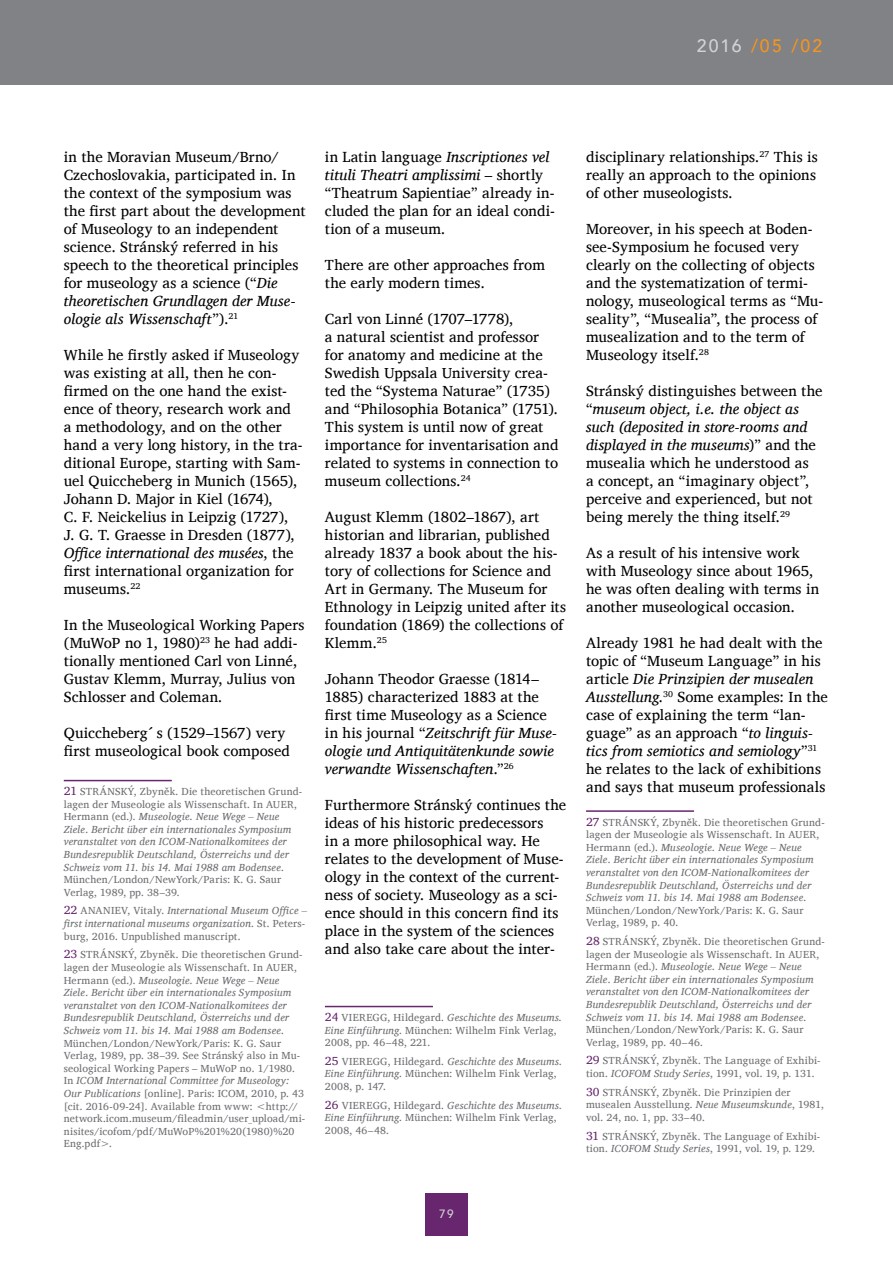
<style>
.page{position:relative;width:893px;height:1263px;background:#fff}
.page>*{position:absolute;margin:0;border:0;box-sizing:border-box;transform-origin:0 0}
.t1{font:500 18px "Avenir";letter-spacing:.125em;color:#f7941e}
.t2{font:15px/18px "Charis SIL";letter-spacing:.005em;color:#000}
.t3{font:500 12px "Avenir";color:#d1d3d4}
.t4{font:10.5px/12.6px "Charis SIL";letter-spacing:.015em;color:#6d6e71}
.t5{font:italic 10.5px/12.6px "Charis SIL";letter-spacing:.025em;color:#6d6e71}
.s1{color:#d1d3d4}
.s2{font-style:italic}
.s3{font-style:normal;font-size:12px;color:#68266f}
.s4{font-style:normal}
.s5{font-size:12px;color:#68266f}
</style>
<div class="page">
<div style="left:0;top:0;width:893px;height:85px;background:#808285"></div>
<div style="left:425px;top:1193px;width:43px;height:42px;background:#68266f"></div>
<hr style="left:64px;top:780px;width:108px;height:1px;background:#68266f">
<hr style="left:325px;top:1006px;width:108px;height:1px;background:#68266f">
<hr style="left:586px;top:810px;width:108px;height:2px;background:#68266f">
<p class="t1" style="left:697px;top:30px;width:127px"><span class="s1">2016</span> /05 /02</p>
<p class="t2" style="left:64px;top:148px;width:243px">in the Moravian Museum/Brno/ Czechoslovakia, participated in. In the context of the symposium was the first part about the development of Museology to an independent science. Stránský referred in his speech to the theoretical principles for museology as a science (“<span class="s2">Die theoretischen Grundlagen der Muse&shy;ologie als Wissenschaft</span>”).<sup>21</sup></p>
<p class="t2" style="left:64px;top:346px;width:240px">While he firstly asked if Museology was existing at all, then he con&shy;firmed on the one hand the exist&shy;ence of theory, research work and<br>a methodology, and on the other hand a very long history, in the tra&shy;ditional Europe, starting with Sam&shy;uel Quiccheberg in Munich (1565),<br>Johann D. Major in Kiel (1674),<br>C. F. Neickelius in Leipzig (1727),<br>J. G. T. Graesse in Dresden (1877),<br><span class="s2">Office international des musées</span>, the first international organization for museums.<sup>22</sup></p>
<p class="t2" style="left:64px;top:616px;width:242px">In the Museological Working Papers (MuWoP no 1, 1980)<sup>23</sup> he had addi&shy;tionally mentioned Carl von Linné,<br>Gustav Klemm, Murray, Julius von<br>Schlosser and Coleman.</p>
<p class="t2" style="left:64px;top:724px;width:228px">Quiccheberg´ s (1529–1567) very first museological book composed</p>
<p class="t5" style="left:64px;top:785px;width:240px"><span class="s3">21</span> <span class="s4">STRÁNSKÝ, Zbyněk. Die theoretischen Grund&shy;lagen der Museologie als Wissenschaft. In AUER, Hermann (ed.).</span> Museologie. Neue Wege – Neue Ziele<span class="s4">.</span> Bericht über ein internationales Symposium veranstaltet von den ICOM-Nationalkomitees der Bundesrepublik Deutschland, Österreichs und der Schweiz vom 11. bis 14. Mai 1988 am Bodensee<span class="s4">.<br>München/London/NewYork/Paris: K. G. Saur Verlag, 1989, pp. 38–39.</span></p>
<p class="t5" style="left:64px;top:904px;width:245px"><span class="s3">22</span> <span class="s4">ANANIEV, Vitaly.</span> International Museum Office – first international museums organization<span class="s4">. St. Peters&shy;burg, 2016. Unpublished manuscript.</span></p>
<p class="t4" style="left:64px;top:948px;width:243px"><span class="s5">23</span> STRÁNSKÝ, Zbyněk. Die theoretischen Grund&shy;lagen der Museologie als Wissenschaft. In AUER, Hermann (ed.). <span class="s2">Museologie. Neue Wege – Neue Ziele</span>. <span class="s2">Bericht über ein internationales Symposium veranstaltet von den ICOM-Nationalkomitees der Bundesrepublik Deutschland, Österreichs und der Schweiz vom 11. bis 14. Mai 1988 am Bodensee</span>.<br>München/London/NewYork/Paris: K. G. Saur Verlag, 1989, pp. 38–39. See Stránský also in Mu&shy;seological Working Papers – MuWoP no. 1/1980.<br>In <span class="s2">ICOM International Committee for Museology:<br>Our Publications</span> [online]. Paris: ICOM, 2010, p. 43 [cit. 2016-09-24]. Available from www: &lt;http:// network.icom.museum/fileadmin/user_upload/mi&shy;nisites/icofom/pdf/MuWoP%201%20(1980)%20<br>Eng.pdf&gt;.</p>
<p class="t2" style="left:325px;top:148px;width:231px">in Latin language <span class="s2">Inscriptiones vel tituli Theatri amplissimi</span> – shortly “Theatrum Sapientiae” already in&shy;cluded the plan for an ideal condi&shy;tion of a museum.</p>
<p class="t2" style="left:325px;top:256px;width:222px">There are other approaches from the early modern times.</p>
<p class="t2" style="left:325px;top:310px;width:235px">Carl von Linné (1707–1778),<br>a natural scientist and professor for anatomy and medicine at the<br>Swedish Uppsala University crea&shy;ted the “Systema Naturae” (1735) and “Philosophia Botanica” (1751).<br>This system is until now of great importance for inventarisation and related to systems in connection to museum collections.<sup>24</sup></p>
<p class="t2" style="left:325px;top:508px;width:243px">August Klemm (1802–1867), art historian and librarian, published already 1837 a book about the his&shy;tory of collections for Science and<br>Art in Germany. The Museum for<br>Ethnology in Leipzig united after its foundation (1869) the collections of<br>Klemm.<sup>25</sup></p>
<p class="t2" style="left:325px;top:670px;width:234px">Johann Theodor Graesse (1814– 1885) characterized 1883 at the first time Museology as a Science in his journal “<span class="s2">Zeitschrift für Muse&shy;ologie und Antiquitätenkunde sowie verwandte Wissenschaften</span>.”<sup>26</sup></p>
<p class="t2" style="left:325px;top:796px;width:243px">Furthermore Stránský continues the ideas of his historic predecessors<br>in a more philosophical way. He relates to the development of Muse&shy;ology in the context of the current&shy;ness of society. Museology as a sci&shy;ence should in this concern find its place in the system of the sciences and also take care about the inter-</p>
<p class="t4" style="left:325px;top:1011px;width:239px"><span class="s5">24</span> VIEREGG, Hildegard. <span class="s2">Geschichte des Museums.<br>Eine Einführung</span>. München: Wilhelm Fink Verlag,<br>2008, pp. 46–48, 221.</p>
<p class="t4" style="left:325px;top:1055px;width:239px"><span class="s5">25</span> VIEREGG, Hildegard. <span class="s2">Geschichte des Museums.<br>Eine Einführung</span>. München: Wilhelm Fink Verlag,<br>2008, p. 147.</p>
<p class="t4" style="left:325px;top:1099px;width:239px"><span class="s5">26</span> VIEREGG, Hildegard. <span class="s2">Geschichte des Museums.<br>Eine Einführung</span>. München: Wilhelm Fink Verlag,<br>2008, 46–48.</p>
<p class="t2" style="left:586px;top:148px;width:233px;text-align:justify">disciplinary relationships.<sup>27</sup> This is really an approach to the opinions of other museologists.</p>
<p class="t2" style="left:586px;top:220px;width:239px">Moreover, in his speech at Boden&shy;see-Symposium he focused very clearly on the collecting of objects and the systematization of termi&shy;nology, museological terms as “Mu&shy;seality”, “Musealia”, the process of musealization and to the term of<br>Museology itself.<sup>28</sup></p>
<p class="t2" style="left:586px;top:382px;width:238px">Stránský distinguishes between the “<span class="s2">museum object, i.e. the object as such (deposited in store-rooms and displayed in the museums</span>)” and the musealia which he understood as<br>a concept, an “imaginary object”, perceive and experienced, but not being merely the thing itself.<sup>29</sup></p>
<p class="t2" style="left:586px;top:544px;width:235px">As a result of his intensive work with Museology since about 1965, he was often dealing with terms in another museological occasion.</p>
<p class="t2" style="left:586px;top:634px;width:243px">Already 1981 he had dealt with the topic of “Museum Language” in his article <span class="s2">Die Prinzipien der musealen Ausstellung</span>.<sup>30</sup> Some examples: In the case of explaining the term “lan&shy;guage” as an approach “<span class="s2">to linguis&shy;tics from semiotics and semiology</span>”<sup>31 </sup>he relates to the lack of exhibitions and says that museum professionals</p>
<p class="t5" style="left:586px;top:815px;width:240px"><span class="s3">27</span> <span class="s4">STRÁNSKÝ, Zbyněk. Die theoretischen Grund&shy;lagen der Museologie als Wissenschaft. In AUER, Hermann (ed.).</span> Museologie. Neue Wege – Neue Ziele<span class="s4">.</span> Bericht über ein internationales Symposium veranstaltet von den ICOM-Nationalkomitees der Bundesrepublik Deutschland, Österreichs und der Schweiz vom 11. bis 14. Mai 1988 am Bodensee<span class="s4">.<br>München/London/NewYork/Paris: K. G. Saur Verlag, 1989, p. 40.</span></p>
<p class="t5" style="left:586px;top:935px;width:240px"><span class="s3">28</span> <span class="s4">STRÁNSKÝ, Zbyněk. Die theoretischen Grund&shy;lagen der Museologie als Wissenschaft. In AUER, Hermann (ed.).</span> Museologie. Neue Wege – Neue Ziele<span class="s4">.</span> Bericht über ein internationales Symposium veranstaltet von den ICOM-Nationalkomitees der Bundesrepublik Deutschland, Österreichs und der Schweiz vom 11. bis 14. Mai 1988 am Bodensee<span class="s4">.<br>München/London/NewYork/Paris: K. G. Saur Verlag, 1989, pp. 40–46.</span></p>
<p class="t4" style="left:586px;top:1054px;width:236px"><span class="s5">29</span> STRÁNSKÝ, Zbyněk. The Language of Exhibi&shy;tion. <span class="s2">ICOFOM Study Series</span>, 1991, vol. 19, p. 131.</p>
<p class="t4" style="left:586px;top:1086px;width:239px"><span class="s5">30</span> STRÁNSKÝ, Zbyněk. Die Prinzipien der musealen Ausstellung. <span class="s2">Neue Museumskunde</span>, 1981, vol. 24, no. 1, pp. 33–40.</p>
<p class="t4" style="left:586px;top:1129px;width:236px"><span class="s5">31</span> STRÁNSKÝ, Zbyněk. The Language of Exhibi&shy;tion. <span class="s2">ICOFOM Study Series</span>, 1991, vol. 19, p. 129.</p>
<p class="t3" style="left:439px;top:1203px;width:16px">79</p>
</div>
